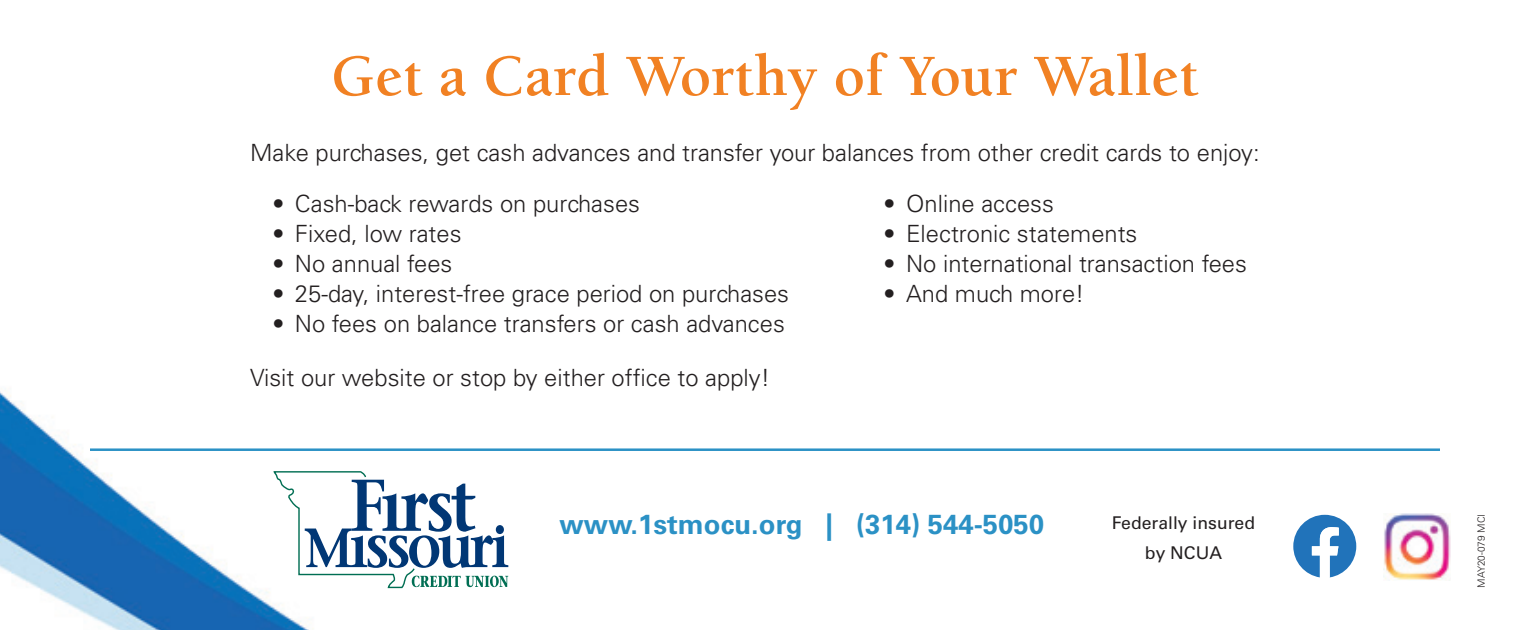
<style>
.page{position:relative;width:1530px;height:630px;background:#fff}
.page>*{position:absolute;margin:0;border:0;box-sizing:border-box;transform-origin:0 0}
.Headline{font:700 60px "Berkeley";color:#f18123}
.Subhead_1{font:700 27.5px "Univers";color:#2b91c5}
.Bullet_text{font:300 23.75px "Univers";color:#231f20}
.t1{font:17.5px/30px "Univers";color:#231f20;text-align:center}
.t2{font:300 10px "Univers";color:#231f20}
</style>
<div class="page">
<img style="left:0;top:391px;width:1451px;height:239px">
<svg style="left:273px;top:471px;width:235px;height:117px"></svg>
<svg style="left:1293px;top:515px;width:63px;height:63px"></svg>
<hr style="left:90px;top:448px;width:1350px;height:3px;background:#2b91c5">
<img style="left:1384px;top:513px;width:66px;height:68px">
<p class="Headline" style="left:331px;top:44px;width:870px">Get a Card Worthy of Your Wallet</p>
<p class="Bullet_text" style="left:250px;top:139px;width:1011px">Make purchases, get cash advances and transfer your balances from other credit cards to enjoy:</p>
<p class="Bullet_text" style="left:272px;top:189px;width:369px">• Cash-back rewards on purchases</p>
<p class="Bullet_text" style="left:272px;top:219px;width:191px">• Fixed, low rates</p>
<p class="Bullet_text" style="left:272px;top:249px;width:181px">• No annual fees</p>
<p class="Bullet_text" style="left:272px;top:279px;width:518px">• 25-day, interest-free grace period on purchases</p>
<p class="Bullet_text" style="left:272px;top:309px;width:514px">• No fees on balance transfers or cash advances</p>
<p class="Bullet_text" style="left:250px;top:364px;width:521px">Visit our website or stop by either office to apply!</p>
<p class="Bullet_text" style="left:884px;top:189px;width:172px">• Online access</p>
<p class="Bullet_text" style="left:884px;top:219px;width:255px">• Electronic statements</p>
<p class="Bullet_text" style="left:884px;top:249px;width:365px">• No international transaction fees</p>
<p class="Bullet_text" style="left:884px;top:279px;width:202px">• And much more!</p>
<p class="Subhead_1" style="left:559px;top:508px;width:486px">www.1stmocu.org | (314) 544-5050</p>
<p class="t2" style="left:1475px;top:588px;width:75px;rotate:-90deg">MAY20-079 MCI</p>
<p class="t1" style="left:1112px;top:508px;width:145px">Federally insured by NCUA</p>
</div>
